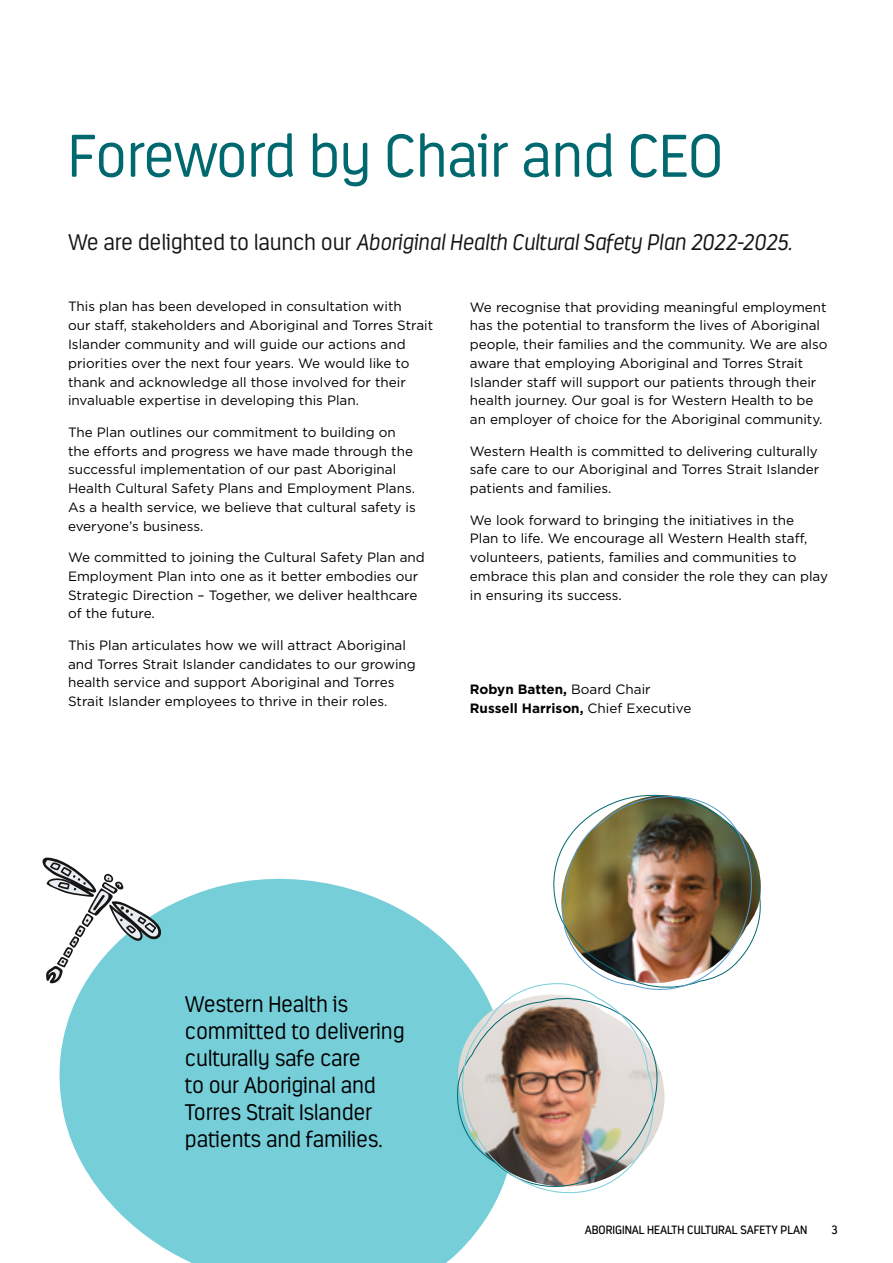
<style>
.page{position:relative;width:893px;height:1263px;background:#fff}
.page>*{position:absolute;margin:0;border:0;box-sizing:border-box;transform-origin:0 0}
.t1{font:300 60px "Estandar Rounded";letter-spacing:-.01em;color:#00686f}
.t2{font:300 22.5px/27px "Estandar Rounded";letter-spacing:-.01em;color:#000}
.t3{font:italic 300 22.5px "Estandar Rounded";letter-spacing:-.01em;color:#171514}
.t4{font:13.5px/18.8px "Gotham";color:#000}
.t5{font:700 13.5px/18.8px "Gotham";color:#000}
.t6{font:12px "Estandar Rounded";color:#000}
.s1{font-style:normal}
.s2{font-weight:400}
</style>
<div class="page">
<svg style="left:59px;top:878px;width:436px;height:385px;background:#84d3dc"></svg>
<svg style="left:42px;top:857px;width:122px;height:127px"></svg>
<img style="left:455px;top:794px;width:306px;height:410px">
<h1 class="t1" style="left:68px;top:121px;width:657px">Foreword by Chair and CEO</h1>
<h2 class="t3" style="left:68px;top:229px;width:725px"><span class="s1">We are delighted to launch our</span> Aboriginal Health Cultural Safety Plan 2022-2025.</h2>
<p class="t4" style="left:68px;top:297px;width:367px">This plan has been developed in consultation with<br>our staff, stakeholders and Aboriginal and Torres Strait Islander community and will guide our actions and priorities over the next four years. We would like to thank and acknowledge all those involved for their invaluable expertise in developing this Plan.</p>
<p class="t4" style="left:68px;top:422px;width:349px">The Plan outlines our commitment to building on the efforts and progress we have made through the successful implementation of our past Aboriginal Health Cultural Safety Plans and Employment Plans.<br>As a health service, we believe that cultural safety is everyone’s business.</p>
<p class="t4" style="left:68px;top:548px;width:358px">We committed to joining the Cultural Safety Plan and Employment Plan into one as it better embodies our Strategic Direction – Together, we deliver healthcare of the future.</p>
<p class="t4" style="left:68px;top:635px;width:349px">This Plan articulates how we will attract Aboriginal and Torres Strait Islander candidates to our growing health service and support Aboriginal and Torres Strait Islander employees to thrive in their roles.</p>
<p class="t4" style="left:470px;top:297px;width:359px">We recognise that providing meaningful employment has the potential to transform the lives of Aboriginal people, their families and the community. We are also aware that employing Aboriginal and Torres Strait Islander staff will support our patients through their health journey. Our goal is for Western Health to be an employer of choice for the Aboriginal community.</p>
<p class="t4" style="left:470px;top:441px;width:351px;text-align:justify">Western Health is committed to delivering culturally safe care to our Aboriginal and Torres Strait Islander patients and families.</p>
<p class="t4" style="left:470px;top:510px;width:360px">We look forward to bringing the initiatives in the<br>Plan to life. We encourage all Western Health staff, volunteers, patients, families and communities to embrace this plan and consider the role they can play in ensuring its success.</p>
<p class="t5" style="left:470px;top:680px;width:223px">Robyn Batten, <span class="s2">Board Chair<br></span>Russell Harrison, <span class="s2">Chief Executive</span></p>
<h2 class="t2" style="left:185px;top:991px;width:221px">Western Health is committed to delivering culturally safe care<br>to our Aboriginal and<br>Torres Strait Islander patients and families.</h2>
<p class="t6" style="left:585px;top:1223px;width:224px">ABORIGINAL HEALTH CULTURAL SAFETY PLAN</p>
<p class="t6" style="left:831px;top:1223px;width:8px">3</p>
</div>
